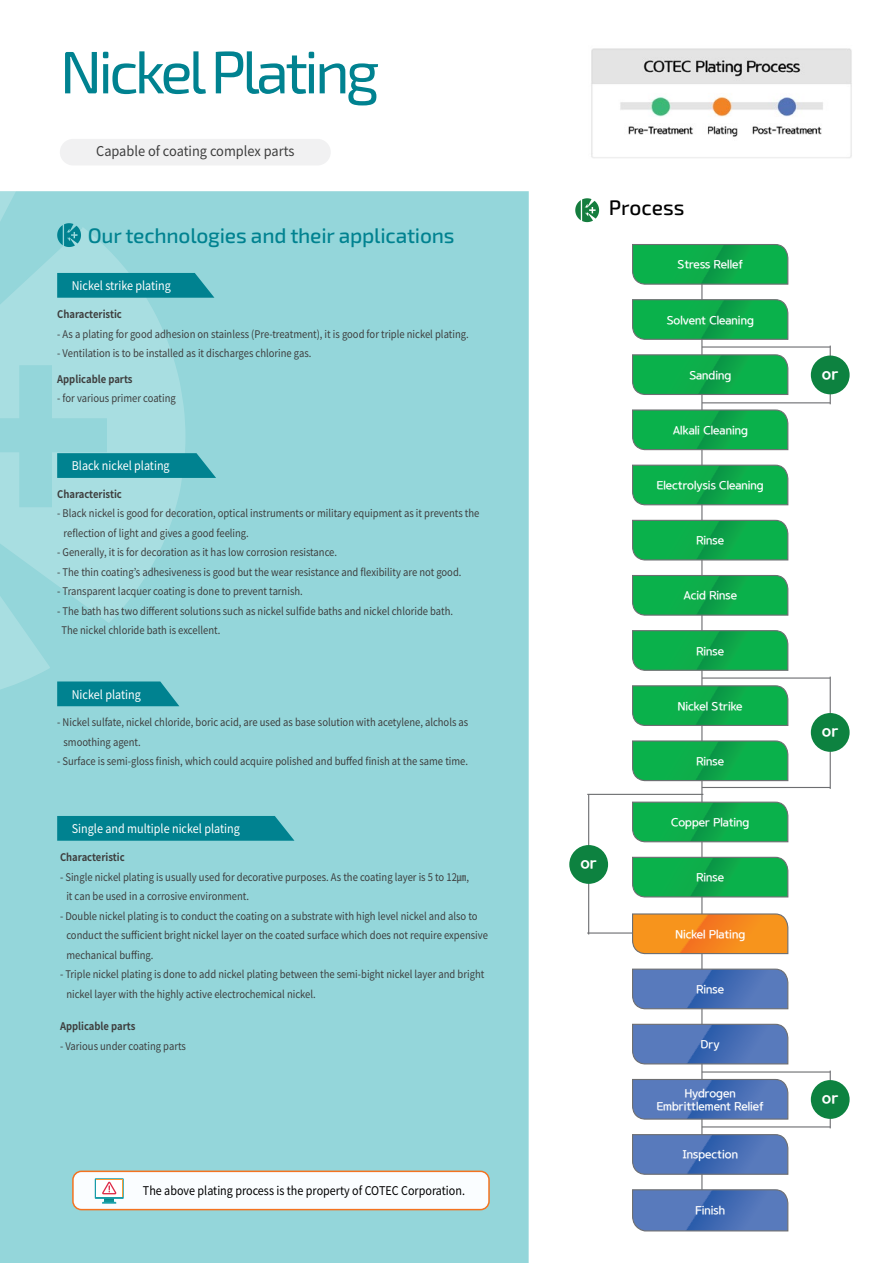
<style>
.page{position:relative;width:893px;height:1263px;background:#fff}
.page>*{position:absolute;margin:0;border:0;box-sizing:border-box;transform-origin:0 0}
.t1{font:60px "Exo 2.0";letter-spacing:-.065em;color:#008290}
.t2{font:500 21px "Exo 2.0";letter-spacing:-.01em;color:#008290}
.t3{font:500 21px "Exo 2.0";color:#000}
.t4{font:15.45px "Godo B";color:#fff}
.t5{font:13.5px "Noto Sans CJ Kkr";color:#3d3d3d;scale:.95 1}
.t6{font:12px "Noto Sans CJ Kkr";color:#fff;scale:.9 1}
.t7{font:12px "Noto Sans CJ Kkr";color:#000;scale:.9 1}
.t8{font:11.25px/13.5px "Godo M";color:#fff;text-align:center}
.t9{font:10.5px/19.5px "Noto Sans CJ Kkr";color:#3d3d3d;scale:.9 1}
.t10{font:700 10.5px "Noto Sans CJ Kkr";color:#3d3d3d;scale:.9 1}
</style>
<div class="page">
<hr style="left:701px;top:279px;width:1px;height:933px;background:#6d6e71">
<img style="left:591px;top:48px;width:261px;height:110px">
<div style="left:0;top:191px;width:529px;height:1072px;background:#94d6da"></div>
<svg style="left:0;top:191px;width:185px;height:498px;fill:#a8dee1"></svg>
<svg style="left:57px;top:273px;width:157px;height:25px;background:#0a8895"></svg>
<svg style="left:57px;top:816px;width:237px;height:25px;background:#078693"></svg>
<svg style="left:57px;top:453px;width:159px;height:25px;background:#0a8795"></svg>
<svg style="left:57px;top:681px;width:122px;height:25px;background:#0e8a97"></svg>
<svg style="left:575px;top:198px;width:24px;height:24px"></svg>
<hr style="left:702px;top:677px;width:128px;height:2px;background:#6d6e71">
<hr style="left:702px;top:402px;width:128px;height:1px;background:#6d6e71">
<hr style="left:587px;top:932px;width:116px;height:1px;background:#6d6e71">
<hr style="left:587px;top:794px;width:116px;height:1px;background:#6d6e71">
<hr style="left:702px;top:787px;width:128px;height:1px;background:#6d6e71">
<hr style="left:830px;top:346px;width:1px;height:58px;background:#6d6e71">
<hr style="left:830px;top:677px;width:1px;height:112px;background:#6d6e71">
<hr style="left:588px;top:794px;width:1px;height:140px;background:#6d6e71">
<hr style="left:830px;top:1070px;width:1px;height:58px;background:#6d6e71">
<hr style="left:702px;top:346px;width:128px;height:2px;background:#6d6e71">
<hr style="left:702px;top:1071px;width:128px;height:1px;background:#6d6e71">
<hr style="left:702px;top:1126px;width:128px;height:1px;background:#6d6e71">
<svg style="left:632px;top:244px;width:157px;height:41px;background:#16aa50"></svg>
<svg style="left:632px;top:354px;width:157px;height:42px;background:#1cac54"></svg>
<svg style="left:632px;top:299px;width:157px;height:41px;background:#16aa50"></svg>
<svg style="left:632px;top:409px;width:157px;height:42px;background:#1cac55"></svg>
<svg style="left:632px;top:464px;width:157px;height:42px;background:#1dac55"></svg>
<svg style="left:632px;top:574px;width:157px;height:42px;background:#1cac54"></svg>
<svg style="left:632px;top:740px;width:157px;height:42px;background:#1cac55"></svg>
<svg style="left:631px;top:913px;width:158px;height:42px;background:#ed902e"></svg>
<svg style="left:632px;top:1133px;width:157px;height:42px;background:#5879b6"></svg>
<svg style="left:632px;top:1189px;width:157px;height:43px;background:#5778b6"></svg>
<svg style="left:632px;top:1078px;width:157px;height:42px;background:#5879b6"></svg>
<svg style="left:632px;top:519px;width:157px;height:42px;background:#1cac55"></svg>
<svg style="left:632px;top:629px;width:157px;height:42px;background:#1cac54"></svg>
<svg style="left:632px;top:685px;width:157px;height:41px;background:#16aa50"></svg>
<div style="left:811px;top:356px;width:39px;height:38px;background:#0d8240;border-radius:50%"></div>
<div style="left:811px;top:713px;width:39px;height:39px;background:#0d8240;border-radius:50%"></div>
<div style="left:569px;top:845px;width:39px;height:39px;background:#0d8240;border-radius:50%"></div>
<div style="left:811px;top:1080px;width:39px;height:39px;background:#0d8240;border-radius:50%"></div>
<svg style="left:632px;top:968px;width:157px;height:42px;background:#597ab7"></svg>
<svg style="left:632px;top:1023px;width:157px;height:42px;background:#5979b7"></svg>
<svg style="left:632px;top:801px;width:157px;height:42px;background:#1dac55"></svg>
<svg style="left:632px;top:856px;width:157px;height:42px;background:#1cac55"></svg>
<svg style="left:57px;top:223px;width:24px;height:24px"></svg>
<div style="left:73px;top:1171px;width:416px;height:38px;background:#fafdff;border-radius:9px"></div>
<div style="left:72px;top:1170px;width:418px;height:40px;border:2px solid #f47320;border-radius:9px"></div>
<svg style="left:95px;top:1178px;width:29px;height:26px"></svg>
<div style="left:60px;top:139px;width:271px;height:26px;background:#f1f1f2;border-radius:13px"></div>
<h1 class="t1" style="left:60px;top:37px;width:321px">Nickel Plating</h1>
<p class="t5" style="left:96px;top:144px;width:210px">Capable of coating complex parts</p>
<h2 class="t2" style="left:88px;top:224px;width:368px">Our technologies and their applications</h2>
<p class="t6" style="left:72px;top:279px;width:112px">Nickel strike plating</p>
<p class="t10" style="left:57px;top:309px;width:73px">Characteristic</p>
<p class="t9" style="left:57px;top:324px;width:459px">- As a plating for good adhesion on stainless (Pre-treatment), it is good for triple nickel plating.</p>
<p class="t9" style="left:57px;top:344px;width:284px">- Ventilation is to be installed as it discharges chlorine gas.</p>
<p class="t10" style="left:57px;top:373px;width:85px">Applicable parts</p>
<p class="t9" style="left:57px;top:389px;width:133px">- for various primer coating</p>
<p class="t6" style="left:72px;top:459px;width:110px">Black nickel plating</p>
<p class="t10" style="left:57px;top:488px;width:73px">Characteristic</p>
<p class="t9" style="left:64px;top:504px;width:464px;text-indent:-6px">- Black nickel is good for decoration, optical instruments or military equipment as it prevents the reflection of light and gives a good feeling.</p>
<p class="t9" style="left:57px;top:543px;width:313px">- Generally, it is for decoration as it has low corrosion resistance.</p>
<p class="t9" style="left:57px;top:562px;width:451px">- The thin coating’s adhesiveness is good but the wear resistance and flexibility are not good.</p>
<p class="t9" style="left:57px;top:582px;width:274px">- Transparent lacquer coating is done to prevent tarnish.</p>
<p class="t9" style="left:61px;top:601px;width:437px;text-indent:-4px">- The bath has two different solutions such as nickel sulfide baths and nickel chloride bath.<br>The nickel chloride bath is excellent.</p>
<p class="t6" style="left:72px;top:687px;width:78px">Nickel plating</p>
<p class="t9" style="left:64px;top:713px;width:451px;text-indent:-6px">- Nickel sulfate, nickel chloride, boric acid, are used as base solution with acetylene, alchols as smoothing agent.</p>
<p class="t9" style="left:57px;top:752px;width:458px">- Surface is semi-gloss finish, which could acquire polished and buffed finish at the same time.</p>
<p class="t6" style="left:72px;top:822px;width:188px">Single and multiple nickel plating</p>
<p class="t10" style="left:60px;top:852px;width:73px">Characteristic</p>
<p class="t9" style="left:66px;top:867px;width:449px;text-indent:-6px">- Single nickel plating is usually used for decorative purposes. As the coating layer is 5 to 12㎛, it can be used in a corrosive environment.</p>
<p class="t9" style="left:66px;top:906px;width:470px;text-indent:-6px">- Double nickel plating is to conduct the coating on a substrate with high level nickel and also to conduct the sufficient bright nickel layer on the coated surface which does not require expensive mechanical buffing.</p>
<p class="t9" style="left:66px;top:965px;width:466px;text-indent:-6px">- Triple nickel plating is done to add nickel plating between the semi-bight nickel layer and bright nickel layer with the highly active electrochemical nickel.</p>
<p class="t10" style="left:60px;top:1020px;width:85px">Applicable parts</p>
<p class="t9" style="left:60px;top:1036px;width:141px">- Various under coating parts</p>
<p class="t7" style="left:143px;top:1184px;width:359px">The above plating process is the property of COTEC Corporation.</p>
<h2 class="t3" style="left:609px;top:196px;width:77px">Process</h2>
<p class="t8" style="left:678px;top:259px;width:67px">Stress Rellef</p>
<p class="t8" style="left:667px;top:314px;width:89px">Solvent Cleaning</p>
<p class="t8" style="left:689px;top:369px;width:43px">Sanding</p>
<p class="t8" style="left:673px;top:424px;width:77px">Alkali Cleaning</p>
<p class="t8" style="left:657px;top:479px;width:108px">Electrolysis Cleaning</p>
<p class="t8" style="left:696px;top:535px;width:29px">Rinse</p>
<p class="t8" style="left:683px;top:589px;width:55px">Acid Rinse</p>
<p class="t8" style="left:696px;top:645px;width:29px">Rinse</p>
<p class="t8" style="left:678px;top:700px;width:66px">Nickel Strike</p>
<p class="t8" style="left:696px;top:755px;width:29px">Rinse</p>
<h3 class="t4" style="left:580px;top:854px;width:18px">or</h3>
<p class="t8" style="left:671px;top:816px;width:80px">Copper Plating</p>
<p class="t8" style="left:696px;top:871px;width:29px">Rinse</p>
<p class="t8" style="left:675px;top:928px;width:71px">Nickel Plating</p>
<p class="t8" style="left:696px;top:983px;width:29px">Rinse</p>
<p class="t8" style="left:701px;top:1038px;width:20px">Dry</p>
<p class="t8" style="left:657px;top:1087px;width:109px">Hydrogen<br>Embrittlement Relief</p>
<p class="t8" style="left:682px;top:1148px;width:57px">Inspection</p>
<p class="t8" style="left:695px;top:1204px;width:31px">Finish</p>
<h3 class="t4" style="left:822px;top:365px;width:18px">or</h3>
<h3 class="t4" style="left:822px;top:722px;width:18px">or</h3>
<h3 class="t4" style="left:822px;top:1089px;width:18px">or</h3>
</div>
